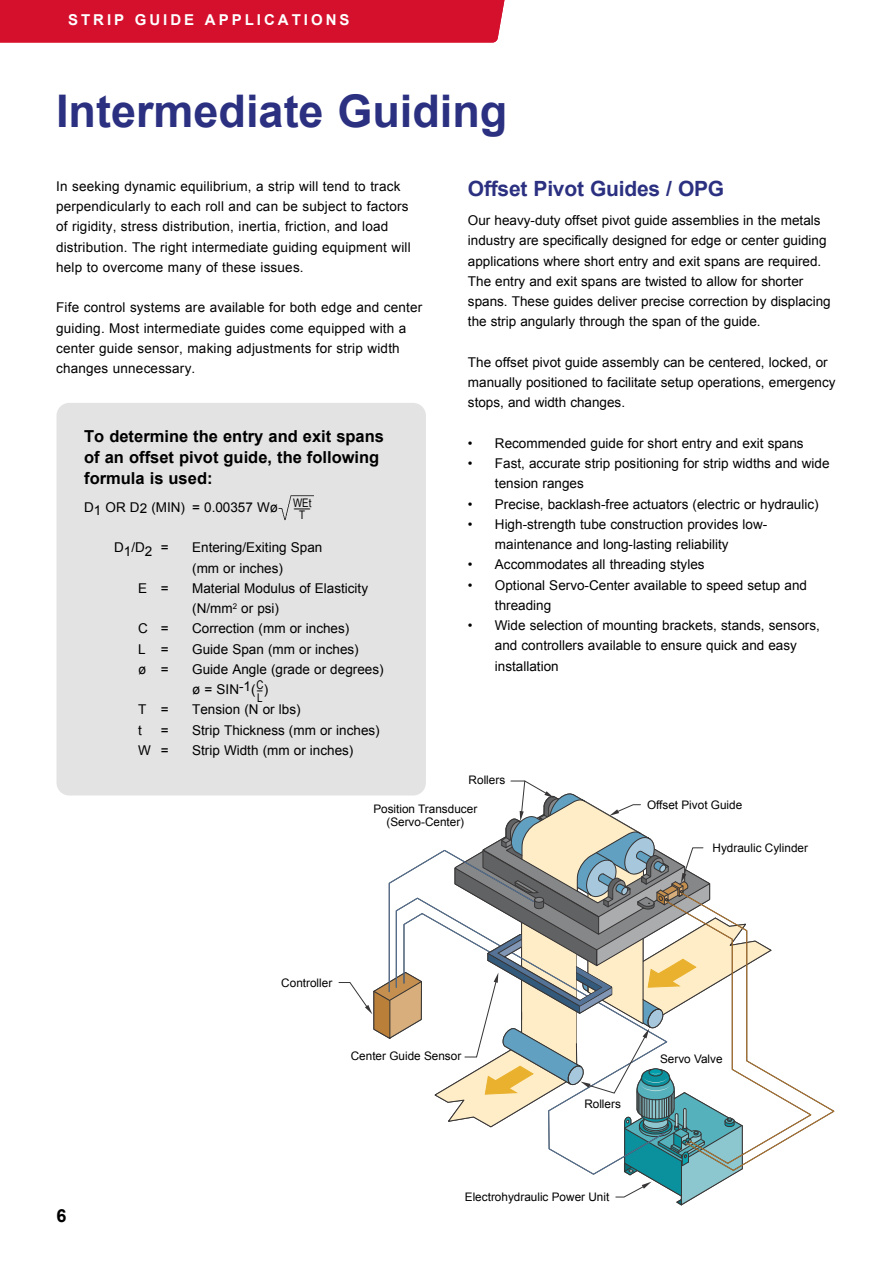
<style>
.page{position:relative;width:893px;height:1263px;background:#fff}
.page>*{position:absolute;margin:0;border:0;box-sizing:border-box;transform-origin:0 0}
.t1{font:700 45px "Arial";color:#2b3080}
.t2{font:700 21px "Arial";letter-spacing:-.01em;color:#2b3080}
.t3{font:700 18px "Arial";color:#000}
.t4{font:700 16.5px/21px "Arial";color:#000}
.t5{font:700 15px "Arial";letter-spacing:.2em;color:#fff}
.t6{font:13.5px/20.2px "Arial";color:#000}
.t7{font:12px/10.4px "Arial Narrow";color:#000}
.t8{font:11.85px "Arial Narrow";color:#000}
.t9{font:11.7px "Arial";color:#000}
</style>
<div class="page">
<div style="left:0;top:0;width:505px;height:43px;background:#d5102d"></div>
<div style="left:57px;top:403px;width:369px;height:392px;background:#e3e3e3;border-radius:13px"></div>
<img style="left:278px;top:495px;width:35px;height:25px">
<svg style="left:339px;top:781px;width:495px;height:425px"></svg>
<p class="t5" style="left:68px;top:10px;width:283px">STRIP GUIDE APPLICATIONS</p>
<h1 class="t1" style="left:56px;top:82px;width:453px">Intermediate Guiding</h1>
<p class="t6" style="left:56px;top:176px;width:356px">In seeking dynamic equilibrium, a strip will tend to track perpendicularly to each roll and can be subject to factors of rigidity, stress distribution, inertia, friction, and load distribution. The right intermediate guiding equipment will help to overcome many of these issues.</p>
<p class="t6" style="left:56px;top:298px;width:368px">Fife control systems are available for both edge and center guiding. Most intermediate guides come equipped with a center guide sensor, making adjustments for strip width changes unnecessary.</p>
<p class="t4" style="left:84px;top:426px;width:301px">To determine the entry and exit spans of an offset pivot guide, the following formula is used:</p>
<p class="t8" style="left:293px;top:494px;width:20px">WEt</p>
<p class="t8" style="left:294px;top:499px;width:18px">–––</p>
<p class="t8" style="left:299px;top:506px;width:7px">T</p>
<p class="t6" style="left:84px;top:497px;width:195px">D1 OR D2 (MIN) = 0.00357 Wø</p>
<p class="t6" style="left:114px;top:538px;width:56px">D1/D2 =</p>
<p class="t6" style="left:192px;top:538px;width:132px">Entering/Exiting Span (mm or inches)</p>
<p class="t6" style="left:138px;top:578px;width:32px">E =</p>
<p class="t6" style="left:192px;top:578px;width:177px">Material Modulus of Elasticity (N/mm<sup>2</sup> or psi)</p>
<p class="t6" style="left:138px;top:619px;width:32px">C =</p>
<p class="t6" style="left:192px;top:619px;width:159px">Correction (mm or inches)</p>
<p class="t6" style="left:138px;top:639px;width:32px">L =</p>
<p class="t6" style="left:192px;top:639px;width:168px">Guide Span (mm or inches)</p>
<p class="t6" style="left:138px;top:659px;width:32px">ø =</p>
<p class="t6" style="left:192px;top:659px;width:193px">Guide Angle (grade or degrees) ø = SIN-1( )</p>
<p class="t6" style="left:138px;top:700px;width:32px">T =</p>
<p class="t6" style="left:192px;top:700px;width:110px">Tension (N or lbs)</p>
<p class="t6" style="left:138px;top:720px;width:5px">t</p>
<p class="t6" style="left:161px;top:720px;width:9px">=</p>
<p class="t6" style="left:192px;top:720px;width:189px">Strip Thickness (mm or inches)</p>
<p class="t6" style="left:138px;top:740px;width:32px">W =</p>
<p class="t6" style="left:192px;top:740px;width:163px">Strip Width (mm or inches)</p>
<p class="t7" style="left:256px;top:682px;width:9px">C–<br>L</p>
<h2 class="t2" style="left:468px;top:175px;width:258px">Offset Pivot Guides / OPG</h2>
<p class="t6" style="left:468px;top:210px;width:364px">Our heavy-duty offset pivot guide assemblies in the metals industry are specifically designed for edge or center guiding applications where short entry and exit spans are required.<br>The entry and exit spans are twisted to allow for shorter spans. These guides deliver precise correction by displacing the strip angularly through the span of the guide.</p>
<p class="t6" style="left:468px;top:352px;width:369px">The offset pivot guide assembly can be centered, locked, or manually positioned to facilitate setup operations, emergency stops, and width changes.</p>
<p class="t6" style="left:468px;top:433px;width:337px">• Recommended guide for short entry and exit spans</p>
<p class="t6" style="left:495px;top:453px;width:336px;text-indent:-27px">• Fast, accurate strip positioning for strip widths and wide tension ranges</p>
<p class="t6" style="left:468px;top:494px;width:352px">• Precise, backlash-free actuators (electric or hydraulic)</p>
<p class="t6" style="left:495px;top:514px;width:274px;text-indent:-27px">• High-strength tube construction provides low&shy;maintenance and long-lasting reliability</p>
<p class="t6" style="left:468px;top:555px;width:238px">• Accommodates all threading styles</p>
<p class="t6" style="left:495px;top:575px;width:314px;text-indent:-27px">• Optional Servo-Center available to speed setup and threading</p>
<p class="t6" style="left:495px;top:615px;width:326px;text-indent:-27px">• Wide selection of mounting brackets, stands, sensors, and controllers available to ensure quick and easy installation</p>
<p class="t9" style="left:469px;top:772px;width:38px">Rollers</p>
<p class="t9" style="left:373px;top:801px;width:105px">Position Transducer</p>
<p class="t9" style="left:647px;top:797px;width:97px">Offset Pivot Guide</p>
<p class="t9" style="left:386px;top:814px;width:79px">(Servo-Center)</p>
<h3 class="t3" style="left:57px;top:1204px;width:12px">6</h3>
<p class="t9" style="left:713px;top:840px;width:97px">Hydraulic Cylinder</p>
<p class="t9" style="left:281px;top:975px;width:52px">Controller</p>
<p class="t9" style="left:351px;top:1048px;width:112px">Center Guide Sensor</p>
<p class="t9" style="left:584px;top:1096px;width:38px">Rollers</p>
<p class="t9" style="left:465px;top:1189px;width:146px">Electrohydraulic Power Unit</p>
<p class="t9" style="left:660px;top:1051px;width:64px">Servo Valve</p>
</div>
